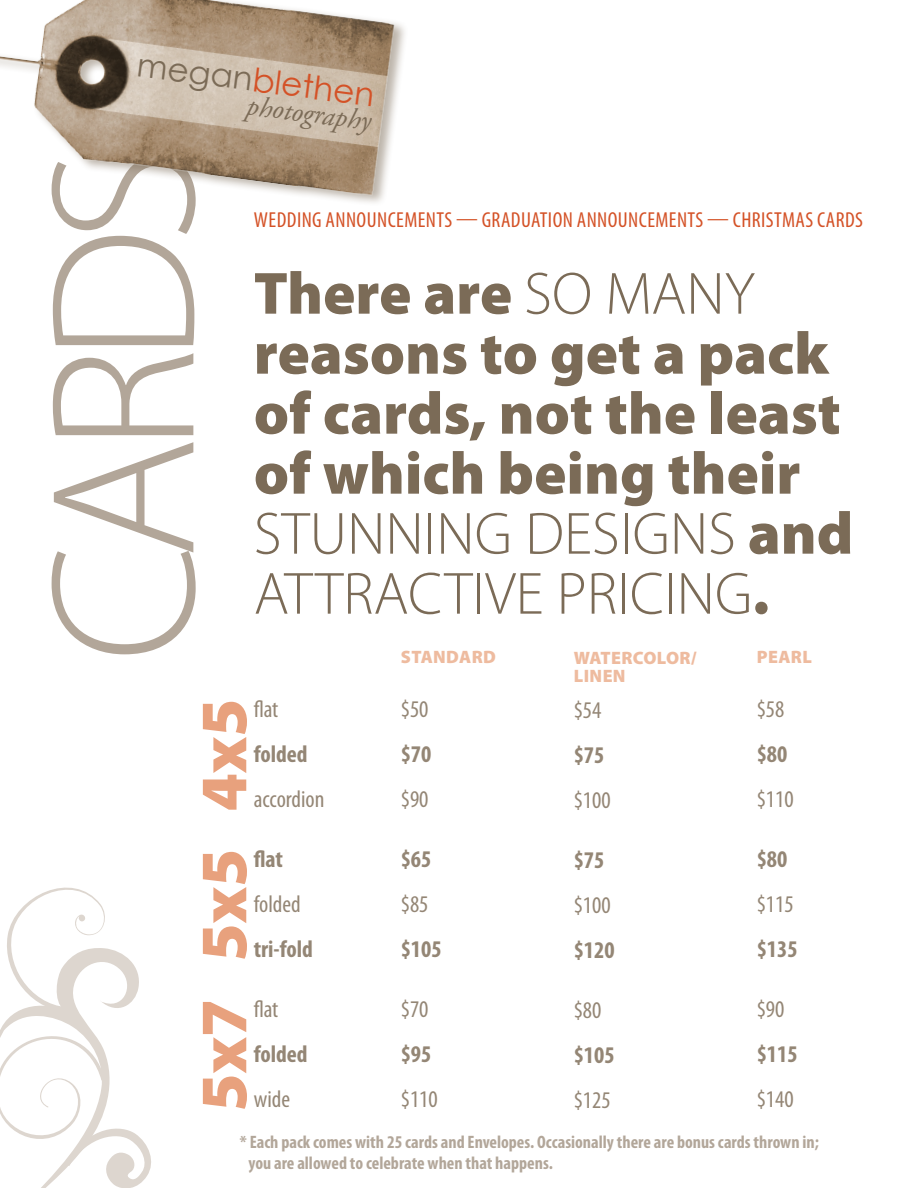
<style>
.page{position:relative;width:918px;height:1188px;background:#fff}
.page>*{position:absolute;margin:0;border:0;box-sizing:border-box;transform-origin:0 0}
.t1{font:300 207px "Myriad Pro";letter-spacing:-.07em;color:#b2a699}
.t2{font:900 66.75px "Myriad Pro";color:#e8a17d}
.t3{font:900 60px/60px "Myriad Pro";color:#7b6b57}
.t4{font:32.7px "Century Gothic";color:#d45227}
.t5{font:italic 28.2px "Adobe Garamond Pro";color:#7b6b57}
.t6{font:condensed 24px "Myriad Pro";color:#948675}
.t7{font:700 condensed 24px "Myriad Pro";color:#948675}
.t8{font:condensed 21.75px "Myriad Pro";letter-spacing:.02em;color:#d45227}
.t9{font:700 condensed 18px "Myriad Pro";color:#b2a699}
.t10{font:900 18px "Myriad Pro";letter-spacing:.02em;color:#eebb9f}
.s1{color:#7b6b57}
.s2{font-weight:300}
</style>
<div class="page">
<img style="left:0;top:0;width:404px;height:202px">
<svg style="left:0;top:887px;width:151px;height:301px"></svg>
<p class="t4" style="left:140px;top:42px;width:241px;rotate:7deg"><span class="s1">megan</span>blethen</p>
<p class="t5" style="left:249px;top:89px;width:127px;rotate:7deg">photography</p>
<p class="t1" style="left:0;top:662px;width:517px;rotate:-90deg">CARDS</p>
<p class="t8" style="left:254px;top:206px;width:611px">WEDDING ANNOUNCEMENTS — GRADUATION ANNOUNCEMENTS — CHRISTMAS CARDS</p>
<p class="t3" style="left:254px;top:261px;width:601px">There are <span class="s2">SO MANY </span>reasons to get a pack of cards, not the least of which being their<br><span class="s2">STUNNING DESIGNS</span> and<br><span class="s2">ATTRACTIVE PRICING</span>.</p>
<p class="t10" style="left:401px;top:645px;width:96px">STANDARD</p>
<p class="t10" style="left:574px;top:646px;width:124px">WATERCOLOR/</p>
<p class="t10" style="left:574px;top:664px;width:53px">LINEN</p>
<p class="t10" style="left:757px;top:645px;width:56px">PEARL</p>
<p class="t2" style="left:179px;top:811px;width:114px;rotate:-90deg">4x5</p>
<p class="t6" style="left:254px;top:694px;width:26px">flat</p>
<p class="t7" style="left:254px;top:739px;width:55px">folded</p>
<p class="t6" style="left:254px;top:784px;width:72px">accordion</p>
<p class="t2" style="left:179px;top:962px;width:114px;rotate:-90deg">5x5</p>
<p class="t7" style="left:254px;top:844px;width:31px">flat</p>
<p class="t6" style="left:254px;top:889px;width:49px">folded</p>
<p class="t7" style="left:254px;top:934px;width:61px">tri-fold</p>
<p class="t2" style="left:179px;top:1112px;width:114px;rotate:-90deg">5x7</p>
<p class="t6" style="left:254px;top:994px;width:26px">flat</p>
<p class="t7" style="left:254px;top:1039px;width:55px">folded</p>
<p class="t6" style="left:254px;top:1084px;width:38px">wide</p>
<p class="t6" style="left:401px;top:694px;width:29px">$50</p>
<p class="t7" style="left:401px;top:739px;width:32px">$70</p>
<p class="t6" style="left:401px;top:784px;width:29px">$90</p>
<p class="t7" style="left:401px;top:844px;width:32px">$65</p>
<p class="t6" style="left:401px;top:889px;width:29px">$85</p>
<p class="t7" style="left:401px;top:934px;width:42px">$105</p>
<p class="t6" style="left:401px;top:994px;width:29px">$70</p>
<p class="t7" style="left:401px;top:1039px;width:32px">$95</p>
<p class="t6" style="left:401px;top:1084px;width:38px">$110</p>
<p class="t6" style="left:574px;top:696px;width:29px">$54</p>
<p class="t7" style="left:574px;top:740px;width:32px">$75</p>
<p class="t6" style="left:574px;top:786px;width:38px">$100</p>
<p class="t7" style="left:574px;top:845px;width:32px">$75</p>
<p class="t6" style="left:574px;top:891px;width:38px">$100</p>
<p class="t7" style="left:574px;top:935px;width:42px">$120</p>
<p class="t6" style="left:574px;top:996px;width:29px">$80</p>
<p class="t7" style="left:574px;top:1040px;width:42px">$105</p>
<p class="t6" style="left:574px;top:1086px;width:38px">$125</p>
<p class="t6" style="left:757px;top:694px;width:29px">$58</p>
<p class="t7" style="left:757px;top:739px;width:32px">$80</p>
<p class="t6" style="left:757px;top:784px;width:38px">$110</p>
<p class="t7" style="left:757px;top:844px;width:32px">$80</p>
<p class="t6" style="left:757px;top:889px;width:38px">$115</p>
<p class="t7" style="left:757px;top:934px;width:42px">$135</p>
<p class="t6" style="left:757px;top:994px;width:29px">$90</p>
<p class="t7" style="left:757px;top:1039px;width:42px">$115</p>
<p class="t6" style="left:757px;top:1084px;width:38px">$140</p>
<p class="t9" style="left:240px;top:1130px;width:580px">* Each pack comes with 25 cards and Envelopes. Occasionally there are bonus cards thrown in;</p>
<p class="t9" style="left:249px;top:1152px;width:306px">you are allowed to celebrate when that happens.</p>
</div>
